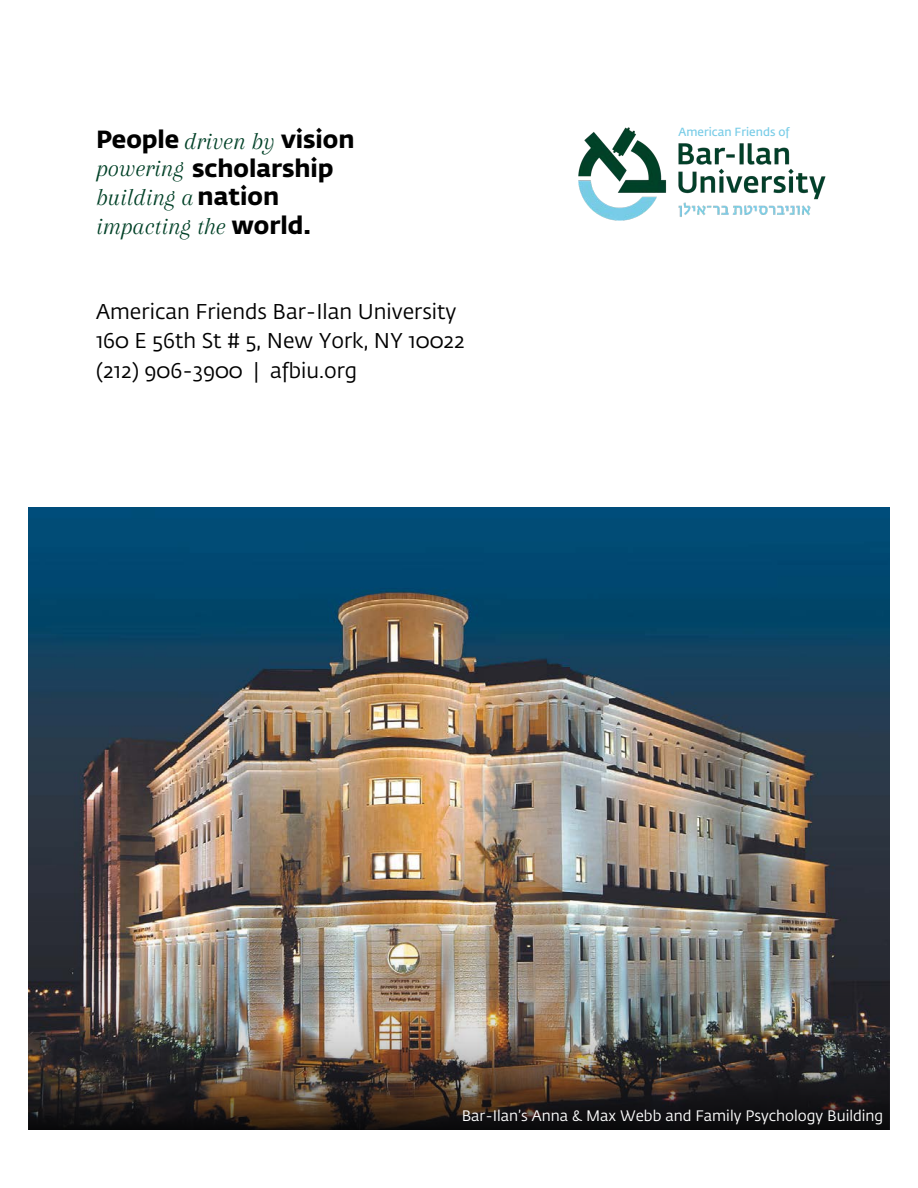
<style>
.page{position:relative;width:918px;height:1188px;background:#fff}
.page>*{position:absolute;margin:0;border:0;box-sizing:border-box;transform-origin:0 0}
.t1{font:700 24.6px/28.8px "Fedra Sans Barilan";color:#000}
.t2{font:italic 24.6px/28.8px "Arapey";color:#004127}
.t3{font:21.15px/29.2px "Fedra Sans Barilan";color:#000}
.t4{font:15px "Fedra Sans Barilan";color:#fff}
.t5{font:11.7px "Fedra Sans Bar ilan Demi";color:#78cce7}
.s1{font-family:"Arapey";font-weight:400;font-style:italic;color:#004127}
.s2{font-family:"Fedra Sans Barilan";font-weight:700;font-style:normal;color:#000}
</style>
<div class="page">
<img style="left:578px;top:128px;width:248px;height:92px">
<img style="left:28px;top:508px;width:862px;height:408px">
<img style="left:28px;top:916px;width:862px;height:214px">
<p class="t1" style="left:96px;top:127px;width:260px">People <span class="s1">driven by</span> vision <span class="s1">powering</span> scholarship</p>
<p class="t2" style="left:96px;top:183px;width:217px">building a <span class="s2">nation </span>impacting the <span class="s2">world.</span></p>
<p class="t3" style="left:96px;top:299px;width:370px">American Friends Bar-Ilan University<br>160 E 56th St # 5, New York, NY 10022 (212) 906-3900 | afbiu.org</p>
<p class="t5" style="left:679px;top:127px;width:112px">American Friends of</p>
<p class="t4" style="left:462px;top:1109px;width:423px">Bar-Ilan’s Anna &amp; Max Webb and Family Psychology Building</p>
</div>
